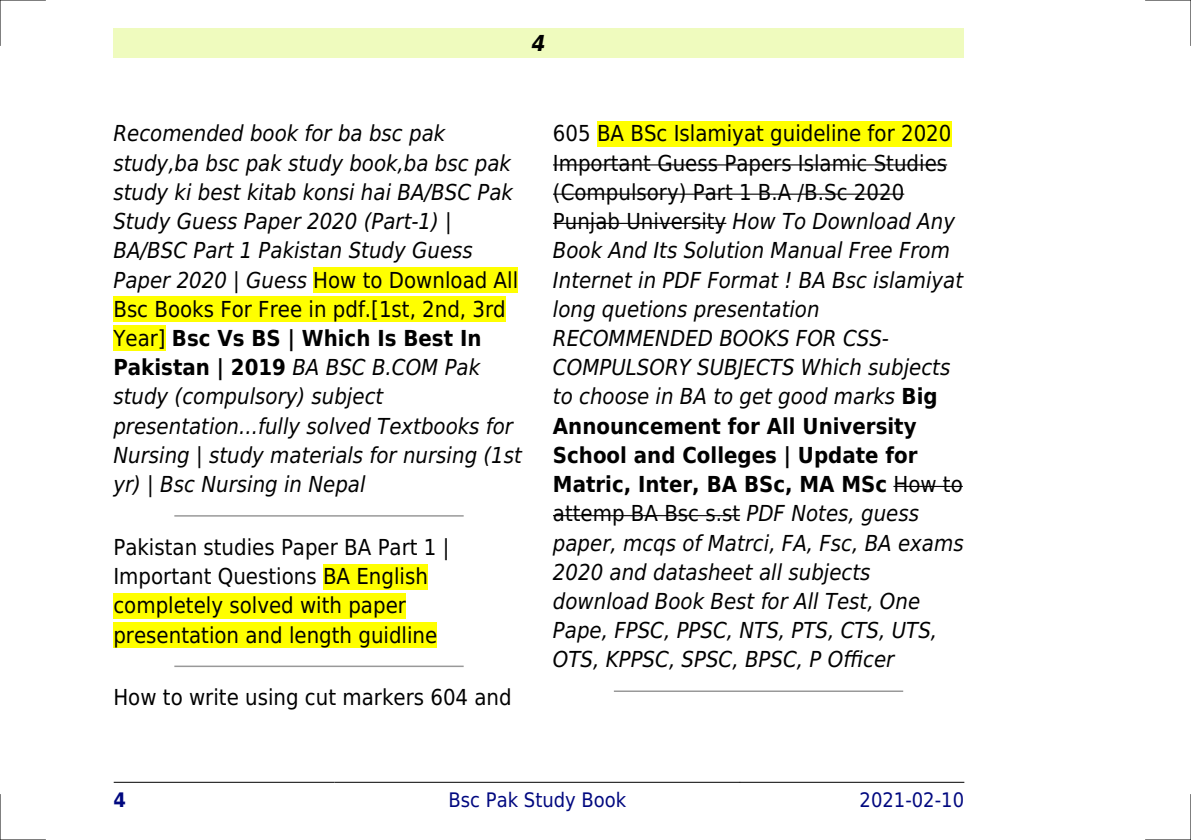
<style>
.page{position:relative;width:1191px;height:840px;background:#fff}
.page>*{position:absolute;margin:0;border:0;box-sizing:border-box;transform-origin:0 0}
.t1{font:italic 22px/29.2px "DejaVu Sans Condensed";color:#000}
.t2{font:22px/29.2px "DejaVu Sans Condensed";color:#000}
.t3{font:italic 700 22px "DejaVu Sans Condensed";color:#000}
.t4{font:20px "DejaVu Sans Condensed";color:#000880}
.t5{font:700 20px "DejaVu Sans Condensed";color:#000880}
.s1{font-style:normal}
.s2{font-weight:700;font-style:normal}
</style>
<div class="page">
<div style="left:113px;top:28px;width:851px;height:30px;background:#effbbe"></div>
<hr style="left:114px;top:781px;width:221px;height:1px;background:#000">
<hr style="left:335px;top:781px;width:404px;height:1px;background:#000">
<hr style="left:740px;top:781px;width:224px;height:1px;background:#000">
<div style="left:313px;top:267px;width:205px;height:25px;background:#ff0"></div>
<div style="left:113px;top:296px;width:393px;height:26px;background:#ff0"></div>
<div style="left:113px;top:325px;width:53px;height:26px;background:#ff0"></div>
<hr style="left:175px;top:515px;width:288px;height:1px;background:#999">
<div style="left:323px;top:563px;width:105px;height:26px;background:#ff0"></div>
<div style="left:113px;top:592px;width:293px;height:26px;background:#ff0"></div>
<div style="left:113px;top:621px;width:324px;height:26px;background:#ff0"></div>
<hr style="left:175px;top:665px;width:288px;height:1px;background:#999">
<div style="left:597px;top:121px;width:354px;height:25px;background:#ff0"></div>
<hr style="left:553px;top:164px;width:394px;height:1px;background:#000">
<hr style="left:553px;top:193px;width:351px;height:2px;background:#000">
<hr style="left:553px;top:223px;width:173px;height:1px;background:#000">
<hr style="left:893px;top:485px;width:69px;height:1px;background:#000">
<hr style="left:553px;top:515px;width:187px;height:1px;background:#000">
<hr style="left:614px;top:690px;width:288px;height:1px;background:#999">
<hr style="left:0;top:0;width:45px;height:1px;background:#000">
<hr style="left:1145px;top:0;width:46px;height:1px;background:#000">
<hr style="left:0;top:839px;width:45px;height:1px;background:#000">
<hr style="left:1145px;top:839px;width:46px;height:1px;background:#000">
<hr style="left:0;top:0;width:1px;height:45px;background:#000">
<hr style="left:0;top:794px;width:1px;height:45px;background:#000">
<hr style="left:1190px;top:0;width:1px;height:45px;background:#000">
<hr style="left:1190px;top:794px;width:1px;height:45px;background:#000">
<p class="t3" style="left:532px;top:30px;width:15px">4</p>
<p class="t1" style="left:113px;top:119px;width:410px">Recomended book for ba bsc pak study,ba bsc pak study book,ba bsc pak study ki best kitab konsi hai BA/BSC Pak Study Guess Paper 2020 (Part-1) | BA/BSC Part 1 Pakistan Study Guess Paper 2020 | Guess <span class="s1">How to Download All Bsc Books For Free in pdf.[1st, 2nd, 3rd Year]</span> <span class="s2">Bsc Vs BS | Which Is Best In Pakistan | 2019</span> BA BSC B.COM Pak study (compulsory) subject presentation...fully solved Textbooks for Nursing | study materials for nursing (1st yr) | Bsc Nursing in Nepal</p>
<p class="t2" style="left:113px;top:532px;width:337px">Pakistan studies Paper BA Part 1 |<br>Important Questions BA English completely solved with paper presentation and length guidline</p>
<p class="t2" style="left:113px;top:682px;width:400px">How to write using cut markers 604 and</p>
<p class="t1" style="left:553px;top:119px;width:412px"><span class="s1">605 BA BSc Islamiyat guideline for 2020<br>Important Guess Papers Islamic Studies (Compulsory) Part 1 B.A /B.Sc 2020<br>Punjab University</span> How To Download Any Book And Its Solution Manual Free From Internet in PDF Format ! BA Bsc islamiyat long quetions presentation RECOMMENDED BOOKS FOR CSS-COMPULSORY SUBJECTS Which subjects to choose in BA to get good marks <span class="s2">Big Announcement for All University School and Colleges | Update for Matric, Inter, BA BSc, MA MSc</span> <span class="s1">How to attemp BA Bsc s.st</span> PDF Notes, guess paper, mcqs of Matrci, FA, Fsc, BA exams 2020 and datasheet all subjects download Book Best for All Test, One Pape, FPSC, PPSC, NTS, PTS, CTS, UTS, OTS, KPPSC, SPSC, BPSC, P Officer</p>
<p class="t5" style="left:113px;top:787px;width:14px">4</p>
<p class="t4" style="left:448px;top:787px;width:179px">Bsc Pak Study Book</p>
<p class="t4" style="left:859px;top:787px;width:106px">2021-02-10</p>
</div>
